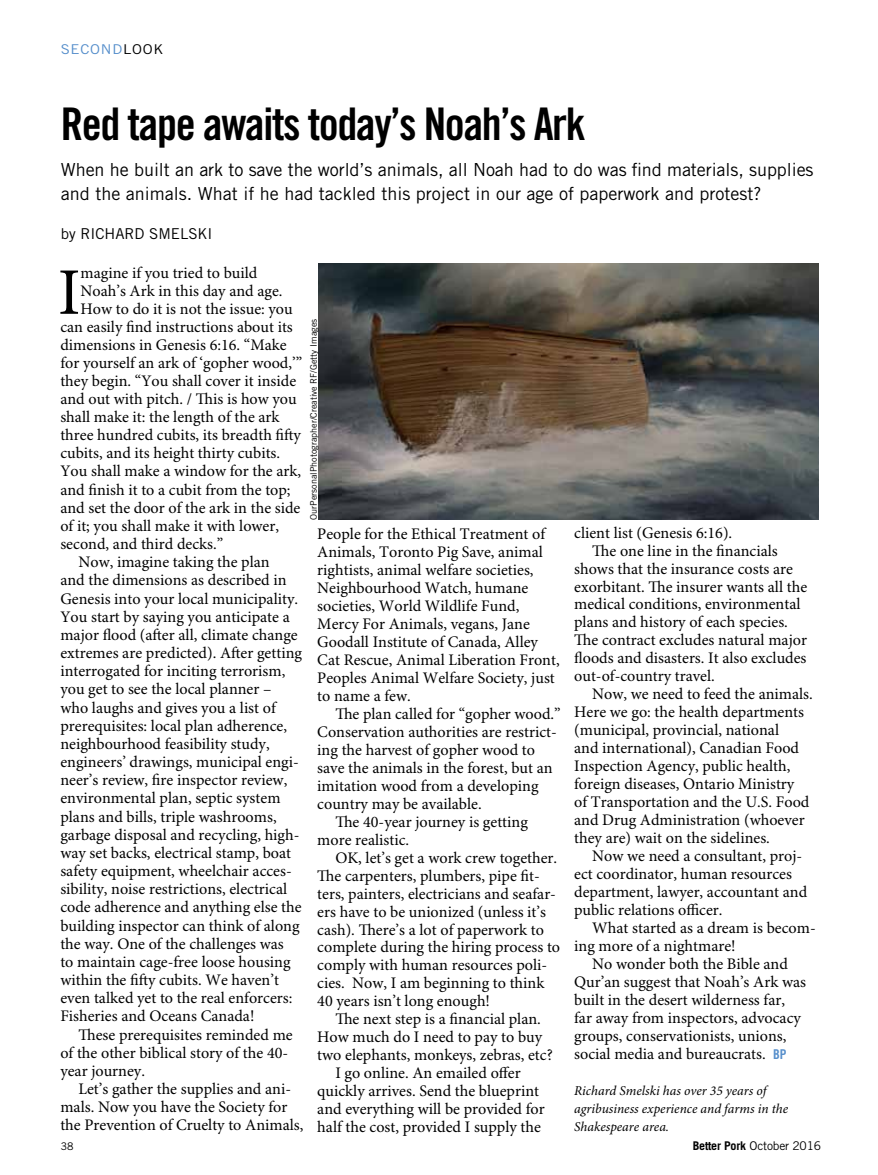
<style>
.page{position:relative;width:878px;height:1175px;background:#fff}
.page>*{position:absolute;margin:0;border:0;box-sizing:border-box;transform-origin:0 0}
.t1{font:66.45px "Minion Pro";color:#000}
.t2{font:45px "Trade Gothic Bold Cond Twenty";letter-spacing:-.03em;color:#000}
.t3{font:18px/24px "Trade Gothic";color:#000}
.t4{font:16.2px/18px "Minion Pro";color:#000}
.t5{font:15px "Trade Gothic";color:#000}
.t6{font:italic 13.5px/18px "Minion Pro";color:#000}
.t7{font:13.5px "Trade Gothic";letter-spacing:.05em;color:#558ecb;scale:1.1 1}
.t8{font:12px "Trade Gothic";letter-spacing:-.015em;color:#000}
.t9{font:10.5px "Trade Gothic";color:#000}
.t10{font:9px "Trade Gothic";color:#000}
.s1{color:#000}
.s2{font-family:"Trade Gothic Bold Cond Twenty";font-size:13.5px;color:#558ecb}
.s3{font-weight:700}
</style>
<div class="page">
<img style="left:318px;top:263px;width:500px;height:256px">
<p class="t7" style="left:61px;top:41px;width:95px">SECOND<span class="s1">LOOK</span></p>
<h2 class="t2" style="left:61px;top:97px;width:526px">Red tape awaits today’s Noah’s Ark</h2>
<p class="t3" style="left:61px;top:157px;width:754px">When he built an ark to save the world’s animals, all Noah had to do was find materials, supplies and the animals. What if he had tackled this project in our age of paperwork and protest?</p>
<p class="t5" style="left:61px;top:225px;width:153px">by RICHARD SMELSKI</p>
<h1 class="t1" style="left:58px;top:253px;width:24px">I</h1>
<p class="t4" style="left:81px;top:264px;width:178px">magine if you tried to build</p>
<p class="t4" style="left:81px;top:282px;width:203px">Noah’s Ark in this day and age.</p>
<p class="t4" style="left:81px;top:300px;width:214px">How to do it is not the issue: you</p>
<p class="t4" style="left:60px;top:318px;width:234px">can easily find instructions about its</p>
<p class="t4" style="left:60px;top:336px;width:228px">dimensions in Genesis 6:16. “Make</p>
<p class="t4" style="left:60px;top:354px;width:243px">for yourself an ark of ‘gopher wood,’”</p>
<p class="t4" style="left:60px;top:372px;width:237px">they begin. “You shall cover it inside</p>
<p class="t4" style="left:60px;top:390px;width:238px">and out with pitch. / This is how you</p>
<p class="t4" style="left:60px;top:408px;width:221px">shall make it: the length of the ark</p>
<p class="t4" style="left:60px;top:426px;width:242px">three hundred cubits, its breadth fifty</p>
<p class="t4" style="left:60px;top:445px;width:221px">cubits, and its height thirty cubits.</p>
<p class="t4" style="left:60px;top:463px;width:242px">You shall make a window for the ark,</p>
<p class="t4" style="left:60px;top:481px;width:232px">and finish it to a cubit from the top;</p>
<p class="t4" style="left:60px;top:499px;width:241px">and set the door of the ark in the side</p>
<p class="t4" style="left:60px;top:517px;width:220px">of it; you shall make it with lower,</p>
<p class="t4" style="left:60px;top:535px;width:164px">second, and third decks.”</p>
<p class="t4" style="left:78px;top:554px;width:193px">Now, imagine taking the plan</p>
<p class="t4" style="left:60px;top:572px;width:228px">and the dimensions as described in</p>
<p class="t4" style="left:60px;top:590px;width:239px">Genesis into your local municipality.</p>
<p class="t4" style="left:60px;top:608px;width:231px">You start by saying you anticipate a</p>
<p class="t4" style="left:60px;top:626px;width:239px">major flood (after all, climate change</p>
<p class="t4" style="left:60px;top:644px;width:243px">extremes are predicted). After getting</p>
<p class="t4" style="left:60px;top:662px;width:226px">interrogated for inciting terrorism,</p>
<p class="t4" style="left:60px;top:681px;width:213px">you get to see the local planner –</p>
<p class="t4" style="left:60px;top:699px;width:217px">who laughs and gives you a list of</p>
<p class="t4" style="left:60px;top:717px;width:228px">prerequisites: local plan adherence,</p>
<p class="t4" style="left:60px;top:735px;width:211px">neighbourhood feasibility study,</p>
<p class="t4" style="left:60px;top:753px;width:240px">engineers’ drawings, municipal engi-</p>
<p class="t4" style="left:60px;top:771px;width:228px">neer’s review, fire inspector review,</p>
<p class="t4" style="left:60px;top:790px;width:222px">environmental plan, septic system</p>
<p class="t4" style="left:60px;top:808px;width:218px">plans and bills, triple washrooms,</p>
<p class="t4" style="left:60px;top:826px;width:240px">garbage disposal and recycling, high-</p>
<p class="t4" style="left:60px;top:844px;width:232px">way set backs, electrical stamp, boat</p>
<p class="t4" style="left:60px;top:862px;width:233px">safety equipment, wheelchair acces-</p>
<p class="t4" style="left:60px;top:880px;width:228px">sibility, noise restrictions, electrical</p>
<p class="t4" style="left:60px;top:899px;width:243px">code adherence and anything else the</p>
<p class="t4" style="left:60px;top:917px;width:241px">building inspector can think of along</p>
<p class="t4" style="left:60px;top:935px;width:225px">the way. One of the challenges was</p>
<p class="t4" style="left:60px;top:953px;width:232px">to maintain cage-free loose housing</p>
<p class="t4" style="left:60px;top:971px;width:220px">within the fifty cubits. We haven’t</p>
<p class="t4" style="left:60px;top:989px;width:233px">even talked yet to the real enforcers:</p>
<p class="t4" style="left:60px;top:1007px;width:195px">Fisheries and Oceans Canada!</p>
<p class="t4" style="left:78px;top:1026px;width:216px">These prerequisites reminded me</p>
<p class="t4" style="left:60px;top:1044px;width:229px">of the other biblical story of the 40-</p>
<p class="t4" style="left:60px;top:1062px;width:86px">year journey.</p>
<p class="t4" style="left:78px;top:1080px;width:214px">Let’s gather the supplies and ani-</p>
<p class="t4" style="left:60px;top:1098px;width:228px">mals. Now you have the Society for</p>
<p class="t4" style="left:60px;top:1116px;width:244px">the Prevention of Cruelty to Animals,</p>
<p class="t10" style="left:308px;top:520px;width:202px;rotate:-90deg">OurPersonalPhotographer/Creative RF/Getty Images</p>
<p class="t4" style="left:317px;top:525px;width:244px">People for the Ethical Treatment of<br>Animals, Toronto Pig Save, animal rightists, animal welfare societies,<br>Neighbourhood Watch, humane societies, World Wildlife Fund,<br>Mercy For Animals, vegans, Jane<br>Goodall Institute of Canada, Alley<br>Cat Rescue, Animal Liberation Front,<br>Peoples Animal Welfare Society, just to name a few.</p>
<p class="t4" style="left:335px;top:705px;width:227px">The plan called for “gopher wood.”</p>
<p class="t4" style="left:317px;top:723px;width:241px">Conservation authorities are restrict-</p>
<p class="t4" style="left:317px;top:741px;width:219px">ing the harvest of gopher wood to</p>
<p class="t4" style="left:317px;top:759px;width:237px">save the animals in the forest, but an</p>
<p class="t4" style="left:317px;top:777px;width:223px">imitation wood from a developing</p>
<p class="t4" style="left:317px;top:795px;width:166px">country may be available.</p>
<p class="t4" style="left:335px;top:813px;width:194px">The 40-year journey is getting</p>
<p class="t4" style="left:317px;top:831px;width:93px">more realistic.</p>
<p class="t4" style="left:335px;top:849px;width:223px">OK, let’s get a work crew together.</p>
<p class="t4" style="left:317px;top:867px;width:224px">The carpenters, plumbers, pipe fit-</p>
<p class="t4" style="left:317px;top:885px;width:240px">ters, painters, electricians and seafar-</p>
<p class="t4" style="left:317px;top:903px;width:230px">ers have to be unionized (unless it’s</p>
<p class="t4" style="left:317px;top:921px;width:228px">cash). There’s a lot of paperwork to</p>
<p class="t4" style="left:317px;top:939px;width:244px">complete during the hiring process to</p>
<p class="t4" style="left:317px;top:957px;width:231px">comply with human resources poli-</p>
<p class="t4" style="left:317px;top:974px;width:228px">cies. Now, I am beginning to think</p>
<p class="t4" style="left:317px;top:992px;width:174px">40 years isn’t long enough!</p>
<p class="t4" style="left:335px;top:1010px;width:207px">The next step is a financial plan.</p>
<p class="t4" style="left:317px;top:1028px;width:226px">How much do I need to pay to buy</p>
<p class="t4" style="left:317px;top:1046px;width:237px">two elephants, monkeys, zebras, etc?</p>
<p class="t4" style="left:335px;top:1064px;width:187px">I go online. An emailed offer</p>
<p class="t4" style="left:317px;top:1082px;width:223px">quickly arrives. Send the blueprint</p>
<p class="t4" style="left:317px;top:1100px;width:229px">and everything will be provided for</p>
<p class="t4" style="left:317px;top:1118px;width:225px">half the cost, provided I supply the</p>
<p class="t4" style="left:574px;top:524px;width:159px">client list (Genesis 6:16).</p>
<p class="t4" style="left:592px;top:542px;width:187px">The one line in the financials</p>
<p class="t4" style="left:574px;top:560px;width:220px">shows that the insurance costs are</p>
<p class="t4" style="left:574px;top:578px;width:234px">exorbitant. The insurer wants all the</p>
<p class="t4" style="left:574px;top:596px;width:228px">medical conditions, environmental</p>
<p class="t4" style="left:574px;top:614px;width:215px">plans and history of each species.</p>
<p class="t4" style="left:574px;top:632px;width:234px">The contract excludes natural major</p>
<p class="t4" style="left:574px;top:650px;width:234px">floods and disasters. It also excludes</p>
<p class="t4" style="left:574px;top:668px;width:142px">out-of-country travel.</p>
<p class="t4" style="left:592px;top:686px;width:222px">Now, we need to feed the animals.</p>
<p class="t4" style="left:574px;top:704px;width:231px">Here we go: the health departments</p>
<p class="t4" style="left:574px;top:721px;width:206px">(municipal, provincial, national</p>
<p class="t4" style="left:574px;top:739px;width:226px">and international), Canadian Food</p>
<p class="t4" style="left:574px;top:757px;width:218px">Inspection Agency, public health,</p>
<p class="t4" style="left:574px;top:775px;width:221px">foreign diseases, Ontario Ministry</p>
<p class="t4" style="left:574px;top:793px;width:237px">of Transportation and the U.S. Food</p>
<p class="t4" style="left:574px;top:811px;width:232px">and Drug Administration (whoever</p>
<p class="t4" style="left:574px;top:829px;width:197px">they are) wait on the sidelines.</p>
<p class="t4" style="left:592px;top:847px;width:211px">Now we need a consultant, proj-</p>
<p class="t4" style="left:574px;top:865px;width:219px">ect coordinator, human resources</p>
<p class="t4" style="left:574px;top:883px;width:234px">department, lawyer, accountant and</p>
<p class="t4" style="left:574px;top:901px;width:150px">public relations officer.</p>
<p class="t4" style="left:592px;top:919px;width:225px">What started as a dream is becom-</p>
<p class="t4" style="left:574px;top:937px;width:163px">ing more of a nightmare!</p>
<p class="t4" style="left:592px;top:955px;width:197px">No wonder both the Bible and</p>
<p class="t4" style="left:574px;top:973px;width:233px">Qur’an suggest that Noah’s Ark was</p>
<p class="t4" style="left:574px;top:991px;width:212px">built in the desert wilderness far,</p>
<p class="t4" style="left:574px;top:1009px;width:228px">far away from inspectors, advocacy</p>
<p class="t4" style="left:574px;top:1027px;width:214px">groups, conservationists, unions,</p>
<p class="t4" style="left:574px;top:1045px;width:214px">social media and bureaucrats. <span class="s2">BP</span></p>
<p class="t6" style="left:574px;top:1082px;width:215px">Richard Smelski has over 35 years of agribusiness experience and farms in the<br>Shakespeare area.</p>
<p class="t9" style="left:61px;top:1139px;width:14px">38</p>
<p class="t8" style="left:692px;top:1138px;width:130px"><span class="s3">Better Pork</span> October 2016</p>
</div>
